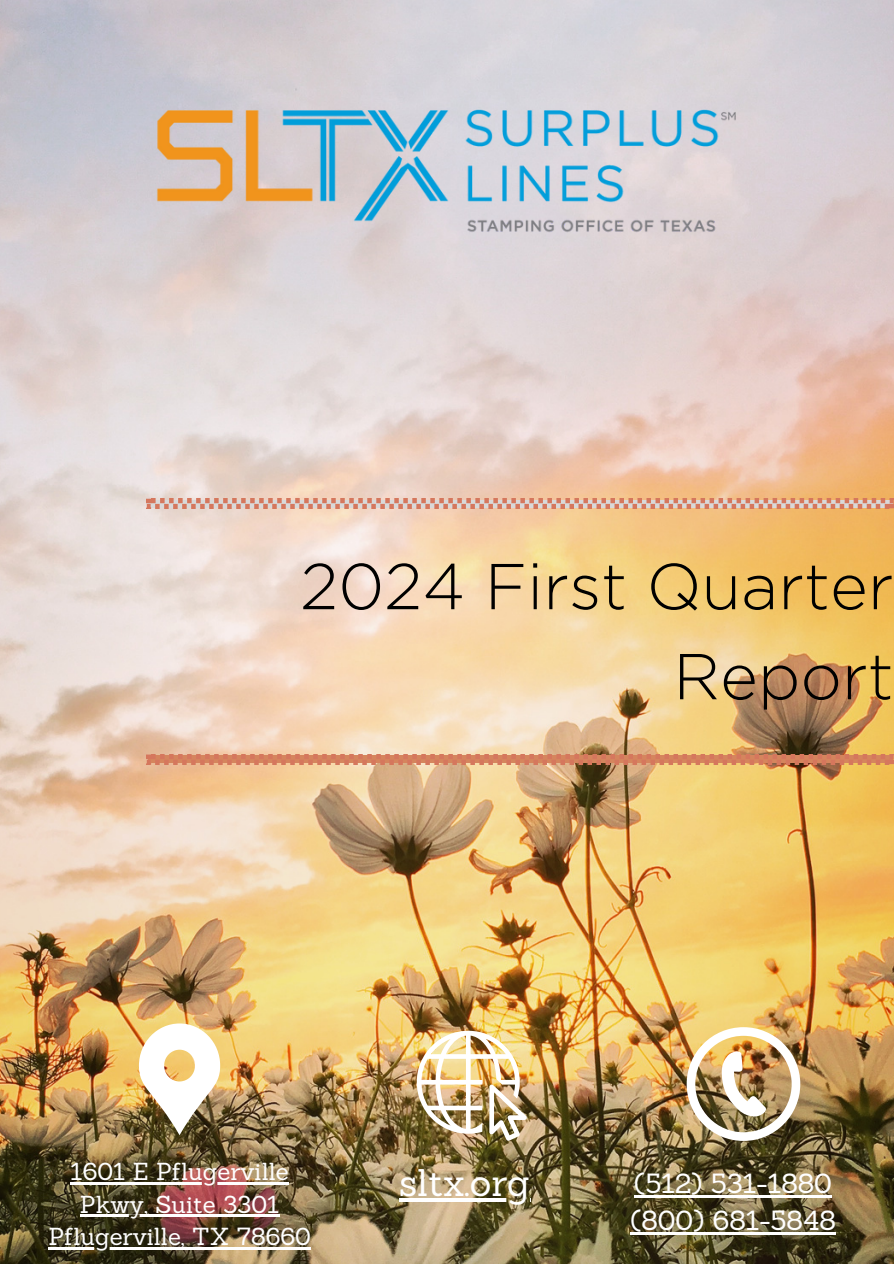
<style>
.page{position:relative;width:894px;height:1264px;background:#fff}
.page>*{position:absolute;margin:0;border:0;box-sizing:border-box;transform-origin:0 0}
.t1{font:300 64.65px/90px "Gotham";color:#000;text-align:right}
.t2{font:37.5px "Sanchez";color:#fff}
.t3{font:27px/37.2px "Sanchez";color:#fff}
.t4{font:24px "Sanchez";color:#fff}
</style>
<div class="page">
<img style="left:0;top:0;width:893px;height:1263px">
<svg style="left:147px;top:754px;width:746px;height:10px;background:#d58260"></svg>
<svg style="left:147px;top:498px;width:746px;height:10px;background:#d9a898"></svg>
<img style="left:151px;top:101px;width:590px;height:136px">
<img style="left:139px;top:1023px;width:81px;height:111px">
<img style="left:416px;top:1030px;width:111px;height:111px">
<img style="left:686px;top:1027px;width:114px;height:113px">
<svg style="left:399px;top:1197px;width:131px;height:4px"></svg>
<hr style="left:634px;top:1194px;width:197px;height:3px;background:#fff">
<hr style="left:630px;top:1232px;width:205px;height:2px;background:#fff">
<hr style="left:70px;top:1182px;width:218px;height:2px;background:#fff">
<hr style="left:80px;top:1214px;width:199px;height:3px;background:#fff">
<hr style="left:48px;top:1247px;width:263px;height:2px;background:#fff">
<p class="t1" style="left:300px;top:541px;width:594px">2024 First Quarter<br>Report</p>
<p class="t4" style="left:70px;top:1155px;width:219px">1601 E Pflugerville</p>
<p class="t4" style="left:80px;top:1188px;width:201px">Pkwy, Suite 3301</p>
<p class="t4" style="left:48px;top:1221px;width:264px">Pflugerville, TX 78660</p>
<h1 class="t2" style="left:399px;top:1158px;width:133px">sltx.org</h1>
<p class="t3" style="left:630px;top:1164px;width:207px">(512) 531-1880 (800) 681-5848</p>
</div>
